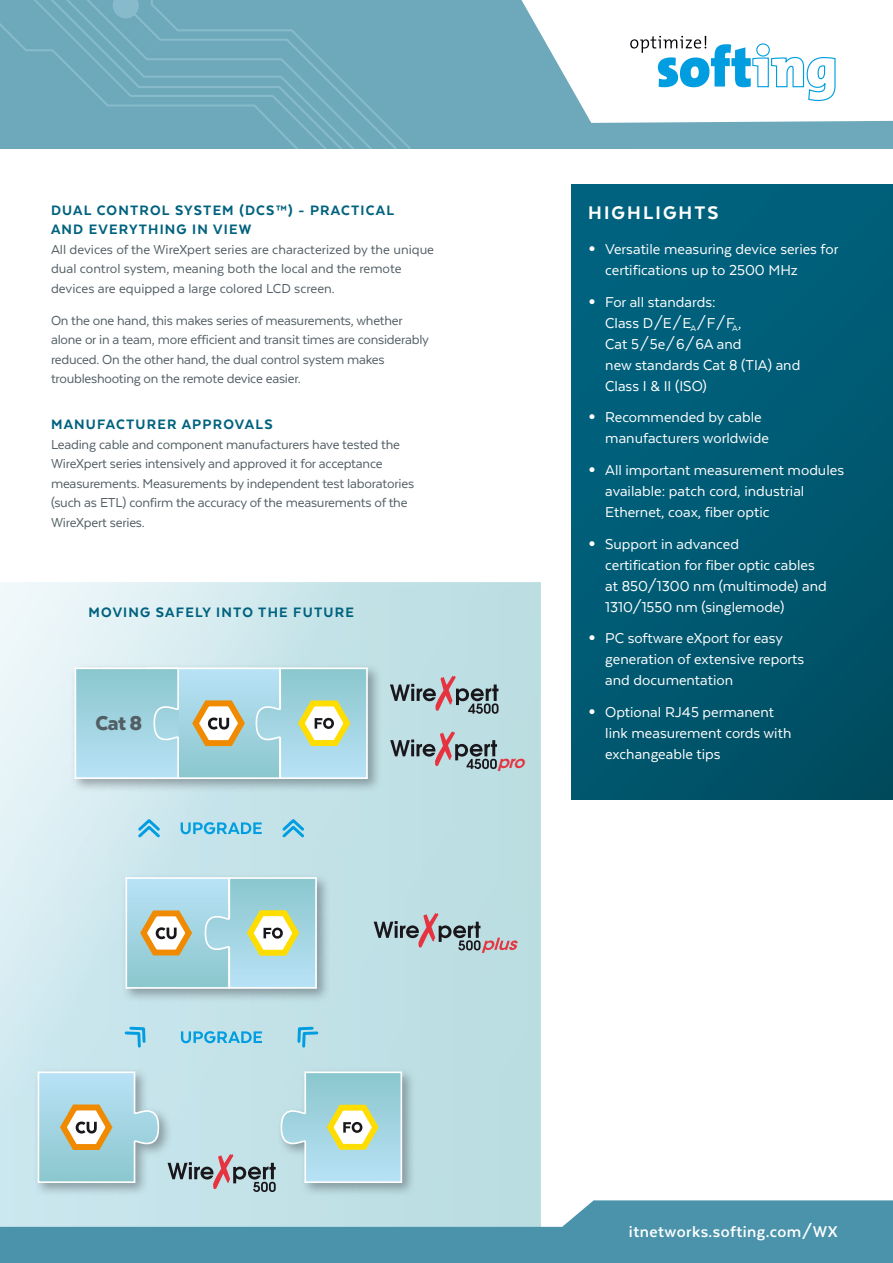
<style>
.page{position:relative;width:893px;height:1263px;background:#fff}
.page>*{position:absolute;margin:0;border:0;box-sizing:border-box;transform-origin:0 0}
.t1{font:900 23.1px "Texta";color:#525e64}
.t2{font:800 21px "Texta";letter-spacing:.1em;color:#fff}
.t3{font:700 18px "Texta";letter-spacing:.025em;color:#fff}
.t4{font:16.5px/21px "Texta";color:#fff}
.t5{font:italic 700 16.5px "Te X Gyre Adventor";color:#e53440}
.t6{font:800 15.75px/19.5px "Texta";letter-spacing:.075em;color:#00627e}
.t7{font:15px/19.5px "Texta";letter-spacing:-.015em;color:#525e64}
.s1{font-weight:900;font-size:24px}
</style>
<div class="page">
<svg style="left:0;top:583px;width:540px;height:617px;background:#c8e4e9"></svg>
<svg style="left:629px;top:35px;width:264px;height:114px"></svg>
<svg style="left:0;top:0;width:629px;height:149px"></svg>
<div style="left:31px;top:0;width:380px;height:17px;background:#6ea8bb"></div>
<svg style="left:111px;top:0;width:29px;height:17px"></svg>
<svg style="left:0;top:17px;width:600px;height:132px;background:#76adbf"></svg>
<svg style="left:0;top:1200px;width:893px;height:63px;background:#72adbf"></svg>
<div style="left:0;top:1227px;width:231px;height:36px;background:#4a93ab"></div>
<svg style="left:123px;top:1025px;width:24px;height:24px"></svg>
<svg style="left:296px;top:1025px;width:24px;height:24px"></svg>
<svg style="left:181px;top:1031px;width:81px;height:12px"></svg>
<svg style="left:136px;top:816px;width:27px;height:24px"></svg>
<svg style="left:181px;top:822px;width:81px;height:12px"></svg>
<svg style="left:280px;top:816px;width:27px;height:24px"></svg>
<svg style="left:390px;top:676px;width:108px;height:38px;background:#9facb1"></svg>
<div style="left:571px;top:184px;width:322px;height:616px;background:linear-gradient(to right,#005f79,#00566d)"></div>
<svg style="left:374px;top:913px;width:144px;height:40px;background:#aab7bc"></svg>
<svg style="left:390px;top:731px;width:107px;height:38px;background:#9fadb2"></svg>
<div style="left:33px;top:1067px;width:140px;height:130px;background:#1a171c;opacity:.35"></div>
<svg style="left:37px;top:1071px;width:123px;height:113px;background:#b2d2d3"></svg>
<div style="left:121px;top:873px;width:210px;height:130px;background:#1a171c;opacity:.35"></div>
<svg style="left:125px;top:876px;width:193px;height:113px;background:#b3d5d2"></svg>
<div style="left:70px;top:663px;width:312px;height:130px;background:#1a171c;opacity:.35"></div>
<svg style="left:74px;top:667px;width:295px;height:113px;background:#aed5d7"></svg>
<div style="left:276px;top:1067px;width:141px;height:130px;background:#1a171c;opacity:.35"></div>
<svg style="left:168px;top:1071px;width:235px;height:121px;background:#b6d5d6"></svg>
<p class="t6" style="left:51px;top:200px;width:345px">DUAL CONTROL SYSTEM (DCS™) - PRACTICAL<br>AND EVERYTHING IN VIEW</p>
<p class="t7" style="left:51px;top:239px;width:385px">All devices of the WireXpert series are characterized by the unique dual control system, meaning both the local and the remote devices are equipped a large colored LCD screen.</p>
<p class="t7" style="left:51px;top:310px;width:380px">On the one hand, this makes series of measurements, whether alone or in a team, more efficient and transit times are considerably reduced. On the other hand, the dual control system makes troubleshooting on the remote device easier.</p>
<p class="t6" style="left:51px;top:414px;width:223px">MANUFACTURER APPROVALS</p>
<p class="t7" style="left:51px;top:434px;width:365px">Leading cable and component manufacturers have tested the WireXpert series intensively and approved it for acceptance measurements. Measurements by independent test laboratories (such as ETL) confirm the accuracy of the measurements of the WireXpert series.</p>
<p class="t6" style="left:89px;top:603px;width:267px">MOVING SAFELY INTO THE FUTURE</p>
<h1 class="t1" style="left:96px;top:711px;width:48px">Cat 8</h1>
<p class="t5" style="left:498px;top:748px;width:35px">pro</p>
<h2 class="t2" style="left:588px;top:201px;width:132px">HIGHLIGHTS</h2>
<p class="t4" style="left:605px;top:238px;width:235px;text-indent:-17px"><span class="s1">•</span> Versatile measuring device series for certifications up to 2500 MHz</p>
<p class="t4" style="left:605px;top:291px;width:197px;text-indent:-17px"><span class="s1">•</span> For all standards:<br>Class D/E/E<sub>A</sub>/F/F<sub>A</sub>,<br>Cat 5/5e/6/6A and<br>new standards Cat 8 (TIA) and<br>Class I &amp; II (ISO)</p>
<p class="t4" style="left:605px;top:407px;width:165px;text-indent:-17px"><span class="s1">•</span> Recommended by cable manufacturers worldwide</p>
<p class="t4" style="left:605px;top:459px;width:240px;text-indent:-17px"><span class="s1">•</span> All important measurement modules available: patch cord, industrial<br>Ethernet, coax, fiber optic</p>
<p class="t4" style="left:605px;top:533px;width:223px;text-indent:-17px"><span class="s1">•</span> Support in advanced<br>certification for fiber optic cables at 850/1300 nm (multimode) and<br>1310/1550 nm (singlemode)</p>
<p class="t4" style="left:605px;top:627px;width:201px;text-indent:-17px"><span class="s1">•</span> PC software eXport for easy generation of extensive reports and documentation</p>
<p class="t4" style="left:605px;top:701px;width:188px;text-indent:-17px"><span class="s1">•</span> Optional RJ45 permanent link measurement cords with exchangeable tips</p>
<p class="t3" style="left:629px;top:1222px;width:210px">itnetworks.softing.com/WX</p>
</div>
